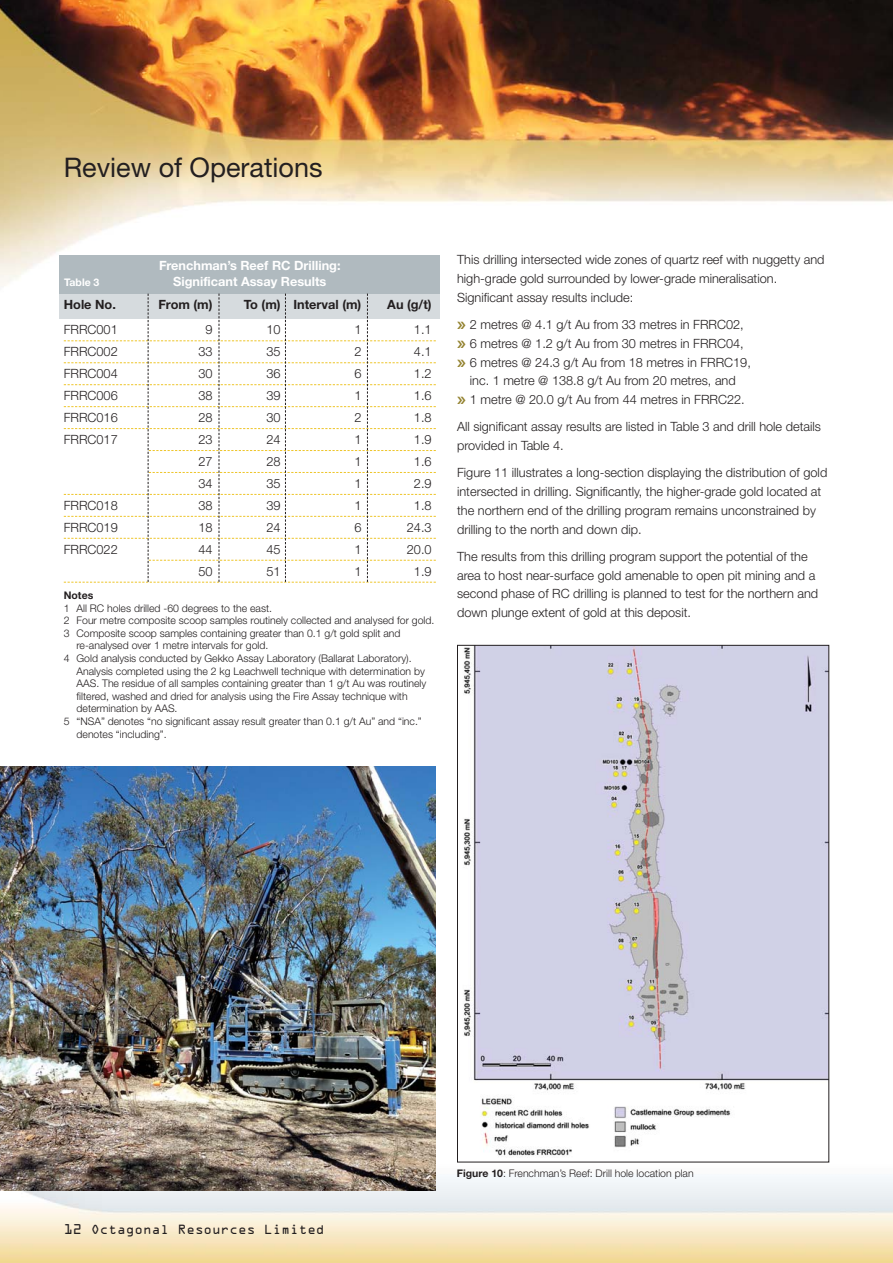
<style>
.page{position:relative;width:893px;height:1263px;background:#fff}
.page>*{position:absolute;margin:0;border:0;box-sizing:border-box;transform-origin:0 0}
.t1{font:27px "Helvetica Neue";color:#231f20}
.t2{font:300 12.75px/18.8px "Helvetica Neue";color:#231f20}
.t3{font:700 12.75px/16.2px "Helvetica Neue";color:#fff;text-align:center}
.t4{font:700 12.75px "Helvetica Neue";color:#231f20}
.t5{font:12px "OCRA";color:#231f20}
.t6{font:300 10.5px "Helvetica Neue";color:#231f20}
.t7{font:700 10.5px "Helvetica Neue";color:#fff}
.t8{font:700 10.5px "Helvetica Neue";color:#231f20}
.s1{font-size:12.75px}
.s2{font-weight:700}
</style>
<div class="page">
<img style="left:0;top:0;width:893px;height:1263px">
<div style="left:60px;top:293px;width:380px;height:26px;background:#d6dbde"></div>
<div style="left:60px;top:255px;width:380px;height:38px;background:#b0babf"></div>
<svg style="left:64px;top:294px;width:372px;height:289px"></svg>
<img style="left:459px;top:647px;width:368px;height:513px">
<img style="left:0;top:766px;width:436px;height:425px">
<svg style="left:457px;top:322px;width:8px;height:7px"></svg>
<svg style="left:457px;top:340px;width:8px;height:8px"></svg>
<svg style="left:457px;top:359px;width:8px;height:7px"></svg>
<svg style="left:457px;top:397px;width:8px;height:7px"></svg>
<h1 class="t1" style="left:64px;top:157px;width:260px">Review of Operations</h1>
<p class="t7" style="left:64px;top:278px;width:37px">Table 3</p>
<p class="t3" style="left:159px;top:258px;width:183px">Frenchman’s Reef RC Drilling:<br>Significant Assay Results</p>
<p class="t4" style="left:64px;top:300px;width:54px">Hole No.</p>
<p class="t4" style="left:158px;top:300px;width:56px">From (m)</p>
<p class="t4" style="left:244px;top:300px;width:119px">To (m) Interval (m)</p>
<p class="t4" style="left:387px;top:300px;width:46px">Au (g/t)</p>
<p class="t2" style="left:64px;top:321px;width:56px">FRRC001</p>
<p class="t2" style="left:206px;top:321px;width:9px">9</p>
<p class="t2" style="left:266px;top:321px;width:16px">10</p>
<p class="t2" style="left:354px;top:321px;width:9px">1</p>
<p class="t2" style="left:414px;top:321px;width:19px">1.1</p>
<p class="t2" style="left:64px;top:343px;width:56px">FRRC002</p>
<p class="t2" style="left:198px;top:343px;width:16px">33</p>
<p class="t2" style="left:266px;top:343px;width:16px">35</p>
<p class="t2" style="left:354px;top:343px;width:9px">2</p>
<p class="t2" style="left:414px;top:343px;width:19px">4.1</p>
<p class="t2" style="left:64px;top:365px;width:56px">FRRC004</p>
<p class="t2" style="left:198px;top:365px;width:16px">30</p>
<p class="t2" style="left:266px;top:365px;width:16px">36</p>
<p class="t2" style="left:354px;top:365px;width:9px">6</p>
<p class="t2" style="left:414px;top:365px;width:19px">1.2</p>
<p class="t2" style="left:64px;top:387px;width:56px">FRRC006</p>
<p class="t2" style="left:198px;top:387px;width:16px">38</p>
<p class="t2" style="left:266px;top:387px;width:16px">39</p>
<p class="t2" style="left:354px;top:387px;width:9px">1</p>
<p class="t2" style="left:414px;top:387px;width:19px">1.6</p>
<p class="t2" style="left:64px;top:409px;width:56px">FRRC016</p>
<p class="t2" style="left:198px;top:409px;width:16px">28</p>
<p class="t2" style="left:266px;top:409px;width:16px">30</p>
<p class="t2" style="left:354px;top:409px;width:9px">2</p>
<p class="t2" style="left:414px;top:409px;width:19px">1.8</p>
<p class="t2" style="left:64px;top:431px;width:56px">FRRC017</p>
<p class="t2" style="left:198px;top:431px;width:16px">23</p>
<p class="t2" style="left:266px;top:431px;width:16px">24</p>
<p class="t2" style="left:354px;top:431px;width:9px">1</p>
<p class="t2" style="left:414px;top:431px;width:19px">1.9</p>
<p class="t2" style="left:198px;top:453px;width:16px">27</p>
<p class="t2" style="left:266px;top:453px;width:16px">28</p>
<p class="t2" style="left:354px;top:453px;width:9px">1</p>
<p class="t2" style="left:414px;top:453px;width:19px">1.6</p>
<p class="t2" style="left:198px;top:475px;width:16px">34</p>
<p class="t2" style="left:266px;top:475px;width:16px">35</p>
<p class="t2" style="left:354px;top:475px;width:9px">1</p>
<p class="t2" style="left:414px;top:475px;width:19px">2.9</p>
<p class="t2" style="left:64px;top:497px;width:56px">FRRC018</p>
<p class="t2" style="left:198px;top:497px;width:16px">38</p>
<p class="t2" style="left:266px;top:497px;width:16px">39</p>
<p class="t2" style="left:354px;top:497px;width:9px">1</p>
<p class="t2" style="left:414px;top:497px;width:19px">1.8</p>
<p class="t2" style="left:64px;top:519px;width:56px">FRRC019</p>
<p class="t2" style="left:198px;top:519px;width:16px">18</p>
<p class="t2" style="left:266px;top:519px;width:16px">24</p>
<p class="t2" style="left:354px;top:519px;width:9px">6</p>
<p class="t2" style="left:407px;top:519px;width:26px">24.3</p>
<p class="t2" style="left:64px;top:541px;width:56px">FRRC022</p>
<p class="t2" style="left:198px;top:541px;width:16px">44</p>
<p class="t2" style="left:266px;top:541px;width:16px">45</p>
<p class="t2" style="left:354px;top:541px;width:9px">1</p>
<p class="t2" style="left:407px;top:541px;width:26px">20.0</p>
<p class="t2" style="left:198px;top:563px;width:16px">50</p>
<p class="t2" style="left:266px;top:563px;width:16px">51</p>
<p class="t2" style="left:354px;top:563px;width:9px">1</p>
<p class="t2" style="left:414px;top:563px;width:19px">1.9</p>
<p class="t8" style="left:64px;top:591px;width:31px">Notes</p>
<p class="t6" style="left:64px;top:604px;width:210px">1 All RC holes drilled -60 degrees to the east.</p>
<p class="t6" style="left:64px;top:617px;width:372px">2 Four metre composite scoop samples routinely collected and analysed for gold.</p>
<p class="t6" style="left:64px;top:629px;width:338px">3 Composite scoop samples containing greater than 0.1 g/t gold split and</p>
<p class="t6" style="left:77px;top:642px;width:193px">re-analysed over 1 metre intervals for gold.</p>
<p class="t6" style="left:64px;top:654px;width:349px">4 Gold analysis conducted by Gekko Assay Laboratory (Ballarat Laboratory).</p>
<p class="t6" style="left:77px;top:667px;width:350px">Analysis completed using the 2 kg Leachwell technique with determination by</p>
<p class="t6" style="left:77px;top:680px;width:351px">AAS. The residue of all samples containing greater than 1 g/t Au was routinely</p>
<p class="t6" style="left:77px;top:692px;width:333px">filtered, washed and dried for analysis using the Fire Assay technique with</p>
<p class="t6" style="left:77px;top:705px;width:103px">determination by AAS.</p>
<p class="t6" style="left:64px;top:717px;width:360px">5 “NSA” denotes “no significant assay result greater than 0.1 g/t Au” and “inc.”</p>
<p class="t6" style="left:77px;top:730px;width:92px">denotes “including”.</p>
<p class="t2" style="left:457px;top:252px;width:369px">This drilling intersected wide zones of quartz reef with nuggetty and high-grade gold surrounded by lower-grade mineralisation.<br>Significant assay results include:</p>
<p class="t2" style="left:470px;top:316px;width:282px">2 metres @ 4.1 g/t Au from 33 metres in FRRC02, 6 metres @ 1.2 g/t Au from 30 metres in FRRC04, 6 metres @ 24.3 g/t Au from 18 metres in FRRC19, inc. 1 metre @ 138.8 g/t Au from 20 metres, and<br>1 metre @ 20.0 g/t Au from 44 metres in FRRC22.</p>
<p class="t2" style="left:457px;top:419px;width:365px">All significant assay results are listed in Table 3 and drill hole details provided in Table 4.</p>
<p class="t2" style="left:457px;top:465px;width:372px">Figure 11 illustrates a long-section displaying the distribution of gold intersected in drilling. Significantly, the higher-grade gold located at the northern end of the drilling program remains unconstrained by drilling to the north and down dip.</p>
<p class="t2" style="left:457px;top:548px;width:363px">The results from this drilling program support the potential of the area to host near-surface gold amenable to open pit mining and a second phase of RC drilling is planned to test for the northern and down plunge extent of gold at this deposit.</p>
<p class="t5" style="left:64px;top:1224px;width:262px"><span class="s1">12</span> Octagonal Resources Limited</p>
<p class="t6" style="left:457px;top:1169px;width:238px"><span class="s2">Figure 10</span>: Frenchman’s Reef: Drill hole location plan</p>
</div>
